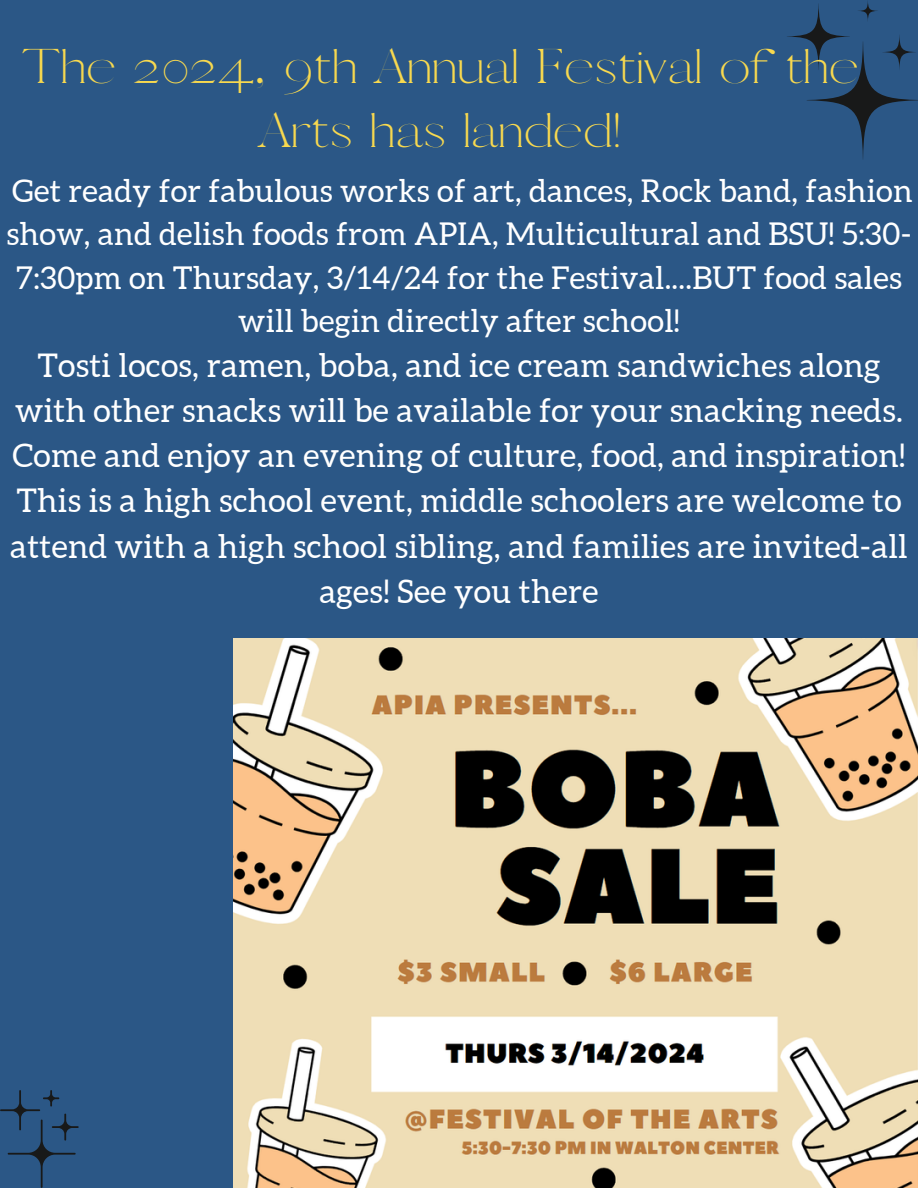
<style>
.page{position:relative;width:918px;height:1188px;background:#2b5786}
.page>*{position:absolute;margin:0;border:0;box-sizing:border-box;transform-origin:0 0}
.t1{font:300 46.5px/64.2px "Pierson";letter-spacing:.01em;color:#f8d94f;text-align:center}
.t2{font:32.55px/45.3px "Aleo";letter-spacing:.01em;color:#fff;text-align:center}
.t3{font:31.35px/43.5px "Aleo";letter-spacing:.01em;color:#fff;text-align:center}
</style>
<div class="page">
<svg style="left:787px;top:1px;width:131px;height:158px"></svg>
<svg style="left:0;top:1090px;width:79px;height:98px"></svg>
<img style="left:233px;top:639px;width:685px;height:549px">
<h1 class="t1" style="left:21px;top:35px;width:839px">The 2024, 9th Annual Festival of the<br>Arts has landed!</h1>
<p class="t3" style="left:6px;top:169px;width:908px">Get ready for fabulous works of art, dances, Rock band, fashion show, and delish foods from APIA, Multicultural and BSU! 5:30- 7:30pm on Thursday, 3/14/24 for the Festival....BUT food sales will begin directly after school!</p>
<p class="t2" style="left:10px;top:342px;width:899px">Tosti locos, ramen, boba, and ice cream sandwiches along with other snacks will be available for your snacking needs.<br>Come and enjoy an evening of culture, food, and inspiration!<br>This is a high school event, middle schoolers are welcome to attend with a high school sibling, and families are invited-all ages! See you there</p>
</div>
